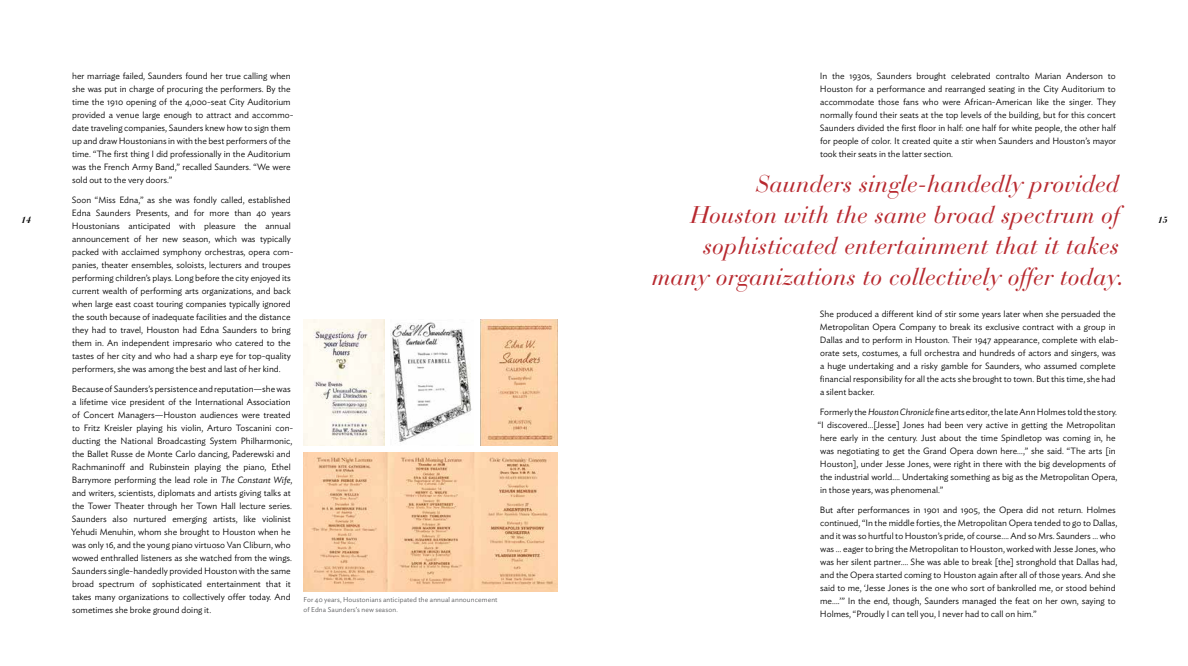
<style>
.page{position:relative;width:1188px;height:666px;background:#fff}
.page>*{position:absolute;margin:0;border:0;box-sizing:border-box;transform-origin:0 0}
.t1{font:italic 24px/31px "Bauer Bodoni";color:#b8292f;text-align:right}
.t2{font:300 9px/13px "Ideal Sans";color:#000}
.t3{font:italic 700 9px "Bauer Bodoni";color:#000}
.t4{font:300 7px/10px "Ideal Sans";letter-spacing:.02em;color:#58595b}
.s1{font-style:italic}
</style>
<div class="page">
<img style="left:481px;top:319px;width:76px;height:126px">
<img style="left:304px;top:319px;width:80px;height:126px">
<img style="left:391px;top:322px;width:81px;height:120px">
<img style="left:304px;top:452px;width:253px;height:140px">
<p class="t2" style="left:72px;top:69px;width:223px">her marriage failed, Saunders found her true calling when she was put in charge of procuring the performers. By the time the 1910 opening of the 4,000-seat City Auditorium provided a venue large enough to attract and accommo&shy;date traveling companies, Saunders knew how to sign them up and draw Houstonians in with the best performers of the time. “The first thing I did professionally in the Auditorium was the French Army Band,” recalled Saunders. “We were sold out to the very doors.”</p>
<p class="t2" style="left:72px;top:193px;width:223px">Soon “Miss Edna,” as she was fondly called, established Edna Saunders Presents, and for more than 40 years Houstonians anticipated with pleasure the annual announcement of her new season, which was typically packed with acclaimed symphony orchestras, opera com&shy;panies, theater ensembles, soloists, lecturers and troupes performing children’s plays. Long before the city enjoyed its current wealth of performing arts organizations, and back when large east coast touring companies typically ignored the south because of inadequate facilities and the distance they had to travel, Houston had Edna Saunders to bring them in. An independent impresario who catered to the tastes of her city and who had a sharp eye for top-quality performers, she was among the best and last of her kind.</p>
<p class="t2" style="left:71px;top:382px;width:224px">Because of Saunders’s persistence and reputation—she was a lifetime vice president of the International Association of Concert Managers—Houston audiences were treated to Fritz Kreisler playing his violin, Arturo Toscanini con&shy;ducting the National Broadcasting System Philharmonic, the Ballet Russe de Monte Carlo dancing, Paderewski and Rachmaninoff and Rubinstein playing the piano, Ethel Barrymore performing the lead role in <span class="s1">The Constant Wife</span>, and writers, scientists, diplomats and artists giving talks at the Tower Theater through her Town Hall lecture series.<br>Saunders also nurtured emerging artists, like violinist Yehudi Menuhin, whom she brought to Houston when he was only 16, and the young piano virtuoso Van Cliburn, who wowed enthralled listeners as she watched from the wings.<br>Saunders single-handedly provided Houston with the same broad spectrum of sophisticated entertainment that it takes many organizations to collectively offer today. And sometimes she broke ground doing it.</p>
<p class="t2" style="left:820px;top:69px;width:298px;text-align:justify">In the 1930s, Saunders brought celebrated contralto Marian Anderson to Houston for a performance and rearranged seating in the City Auditorium to accommodate those fans who were African-American like the singer. They normally found their seats at the top levels of the building, but for this concert Saunders divided the first floor in half: one half for white people, the other half for people of color. It created quite a stir when Saunders and Houston’s mayor took their seats in the latter section.</p>
<h1 class="t1" style="left:652px;top:169px;width:474px">Saunders single-handedly provided<br>Houston with the same broad spectrum of sophisticated entertainment that it takes many organizations to collectively offer today.</h1>
<p class="t3" style="left:21px;top:215px;width:12px">14</p>
<p class="t3" style="left:1158px;top:215px;width:12px">15</p>
<p class="t2" style="left:820px;top:307px;width:300px">She produced a different kind of stir some years later when she persuaded the Metropolitan Opera Company to break its exclusive contract with a group in Dallas and to perform in Houston. Their 1947 appearance, complete with elab&shy;orate sets, costumes, a full orchestra and hundreds of actors and singers, was a huge undertaking and a risky gamble for Saunders, who assumed complete financial responsibility for all the acts she brought to town. But this time, she had a silent backer.</p>
<p class="t2" style="left:818px;top:405px;width:301px">Formerly the <span class="s1">Houston Chronicle</span> fine arts editor, the late Ann Holmes told the story. “I discovered…[Jesse] Jones had been very active in getting the Metropolitan here early in the century. Just about the time Spindletop was coming in, he was negotiating to get the Grand Opera down here…,” she said. “The arts [in Houston], under Jesse Jones, were right in there with the big developments of the industrial world…. Undertaking something as big as the Metropolitan Opera, in those years, was phenomenal.”</p>
<p class="t2" style="left:820px;top:503px;width:299px">But after performances in 1901 and 1905, the Opera did not return. Holmes continued, “In the middle forties, the Metropolitan Opera tended to go to Dallas, and it was so hurtful to Houston’s pride, of course…. And so Mrs. Saunders … who was … eager to bring the Metropolitan to Houston, worked with Jesse Jones, who was her silent partner…. She was able to break [the] stronghold that Dallas had, and the Opera started coming to Houston again after all of those years. And she said to me, ‘Jesse Jones is the one who sort of bankrolled me, or stood behind me….’” In the end, though, Saunders managed the feat on her own, saying to Holmes, “Proudly I can tell you, I never had to call on him.”</p>
<p class="t4" style="left:304px;top:594px;width:196px">For 40 years, Houstonians anticipated the annual announcement of Edna Saunders’s new season.</p>
</div>
